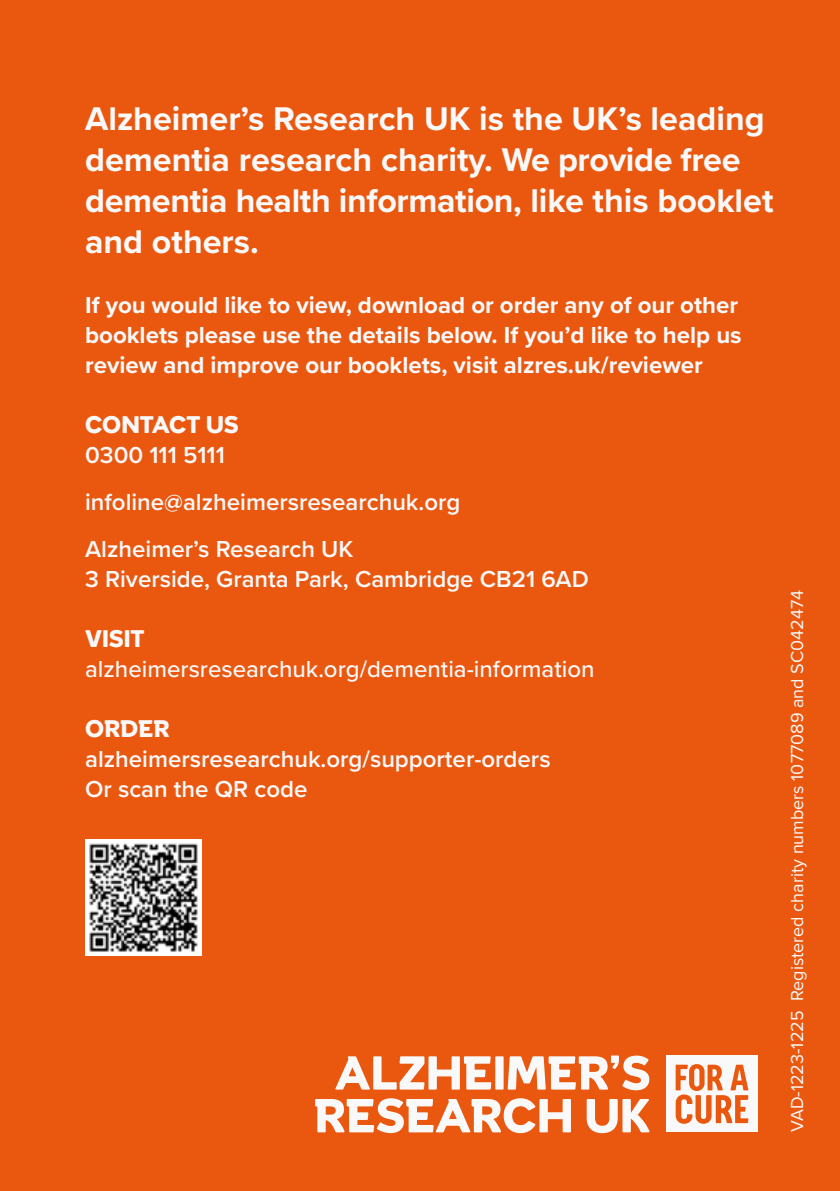
<style>
.page{position:relative;width:840px;height:1191px;background:#fff}
.page>*{position:absolute;margin:0;border:0;box-sizing:border-box;transform-origin:0 0}
.t1{font:700 34px/40.8px "Proxima Nova";color:#f9f9fa}
.t2{font:600 24px/47px "Proxima Nova";color:#f9f9fa}
.t3{font:700 24px/30px "Proxima Nova";color:#f9f9fa}
.t4{font:500 24px "Proxima Nova";color:#f9f9fa}
.t5{font:700 24px "Statement ARUK";color:#f9f9fa}
.t6{font:18px "Proxima Nova";color:#f9f9fa}
</style>
<div class="page">
<div style="left:0;top:0;width:839px;height:1191px;background:#ea5810"></div>
<img style="left:85px;top:839px;width:116px;height:116px">
<svg style="left:315px;top:1098px;width:255px;height:35px"></svg>
<svg style="left:586px;top:1099px;width:63px;height:34px"></svg>
<div style="left:666px;top:1055px;width:91px;height:77px;background:#f9f9fa"></div>
<svg style="left:675px;top:1064px;width:73px;height:59px"></svg>
<svg style="left:335px;top:1056px;width:156px;height:33px"></svg>
<div style="left:495px;top:1056px;width:8px;height:33px;background:#f9f9fa"></div>
<svg style="left:507px;top:1055px;width:142px;height:35px"></svg>
<h1 class="t1" style="left:85px;top:98px;width:689px">Alzheimer’s Research UK is the UK’s leading dementia research charity. We provide free dementia health information, like this booklet and others.</h1>
<p class="t3" style="left:85px;top:289px;width:657px">If you would like to view, download or order any of our other booklets please use the details below. If you’d like to help us review and improve our booklets, visit alzres.uk/reviewer</p>
<p class="t5" style="left:85px;top:409px;width:155px">CONTACT US</p>
<p class="t2" style="left:85px;top:430px;width:376px">0300 111 5111 infoline@alzheimersresearchuk.org<br>Alzheimer’s Research UK</p>
<p class="t2" style="left:85px;top:554px;width:505px">3 Riverside, Granta Park, Cambridge CB21 6AD</p>
<p class="t5" style="left:85px;top:623px;width:61px">VISIT</p>
<p class="t4" style="left:85px;top:651px;width:510px">alzheimersresearchuk.org/dementia-information</p>
<p class="t5" style="left:85px;top:713px;width:86px">ORDER</p>
<p class="t2" style="left:85px;top:743px;width:467px;line-height:30px">alzheimersresearchuk.org/supporter-orders<br>Or scan the QR code</p>
<p class="t6" style="left:783px;top:1132px;width:543px;rotate:-90deg">VAD-1223-1225 Registered charity numbers 1077089 and SC042474</p>
</div>
